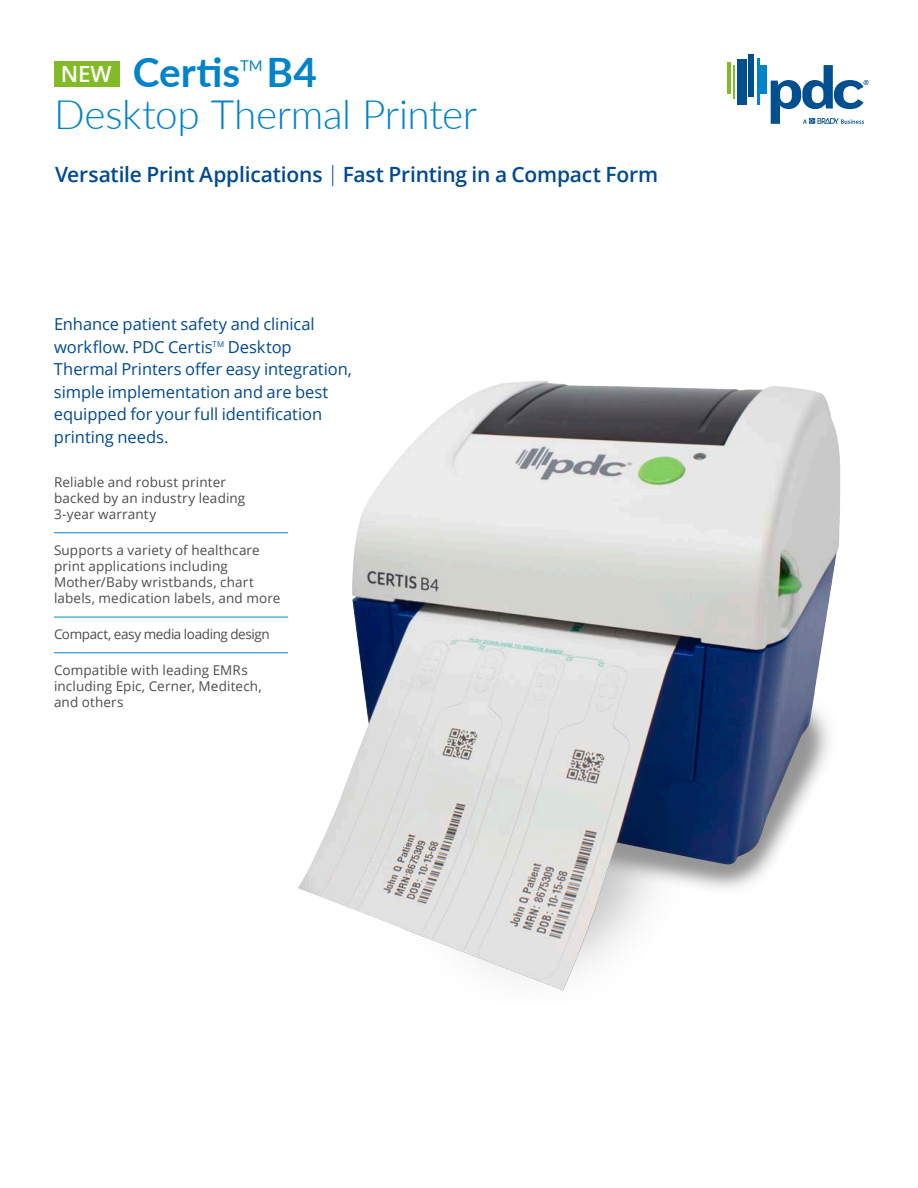
<style>
.page{position:relative;width:918px;height:1188px;background:#fff}
.page>*{position:absolute;margin:0;border:0;box-sizing:border-box;transform-origin:0 0}
.t1{font:300 40.5px/42px "Lato";letter-spacing:-.01em;color:#0083ca}
.t2{font:700 40.5px "Lato";color:#0083ca}
.Category{font:600 22.35px "Open Sans";color:#fff}
.body{font:600 21px "Open Sans";letter-spacing:-.01em;color:#014990}
.body-2{font:16.5px/22.5px "Open Sans";letter-spacing:-.005em;color:#014990}
.t3{font:14.85px "Lato";color:#0083ca}
.Product_Marketing_Po{font:13.5px/16.2px "Open Sans";letter-spacing:.01em;color:#4b4c4d}
.Product_Marketing_Po-2{font:13.5px "Open Sans";letter-spacing:-.03em;color:#4b4c4d}
.s1{font-weight:700}
.s2{font-weight:300}
</style>
<div class="page">
<div style="left:54px;top:62px;width:65px;height:25px;background:#82bb27"></div>
<hr style="left:728px;top:63px;width:3px;height:31px;background:#82bb27">
<hr style="left:733px;top:65px;width:1px;height:33px;background:#82bb27">
<div style="left:737px;top:59px;width:9px;height:45px;background:#005090"></div>
<div style="left:749px;top:54px;width:5px;height:43px;background:#005090"></div>
<hr style="left:757px;top:58px;width:2px;height:46px;background:#0083ca">
<div style="left:761px;top:65px;width:6px;height:29px;background:#0083ca"></div>
<svg style="left:771px;top:65px;width:97px;height:59px"></svg>
<img style="left:257px;top:381px;width:584px;height:610px">
<hr style="left:54px;top:533px;width:234px;height:1px;background:#0088ce">
<hr style="left:54px;top:617px;width:234px;height:1px;background:#0088ce">
<hr style="left:54px;top:653px;width:234px;height:1px;background:#0088ce">
<p class="t2" style="left:133px;top:42px;width:109px">Certis</p>
<p class="t3" style="left:240px;top:55px;width:24px">TM</p>
<p class="t1" style="left:54px;top:50px;width:424px;text-indent:213px"><span class="s1">B4<br></span>Desktop Thermal Printer</p>
<p class="body" style="left:55px;top:160px;width:605px">Versatile Print Applications <span class="s2">|</span> Fast Printing in a Compact Form</p>
<p class="Category" style="left:61px;top:59px;width:52px">NEW</p>
<p class="body-2" style="left:54px;top:312px;width:299px">Enhance patient safety and clinical workflow. PDC Certis<sup>TM</sup> Desktop Thermal Printers offer easy integration, simple implementation and are best equipped for your full identification printing needs.</p>
<p class="Product_Marketing_Po" style="left:54px;top:473px;width:193px">Reliable and robust printer backed by an industry leading<br>3-year warranty</p>
<p class="Product_Marketing_Po" style="left:54px;top:541px;width:228px">Supports a variety of healthcare print applications including Mother/Baby wristbands, chart labels, medication labels, and more</p>
<p class="Product_Marketing_Po-2" style="left:54px;top:625px;width:217px">Compact, easy media loading design</p>
<p class="Product_Marketing_Po" style="left:54px;top:661px;width:209px">Compatible with leading EMRs including Epic, Cerner, Meditech, and others</p>
</div>
